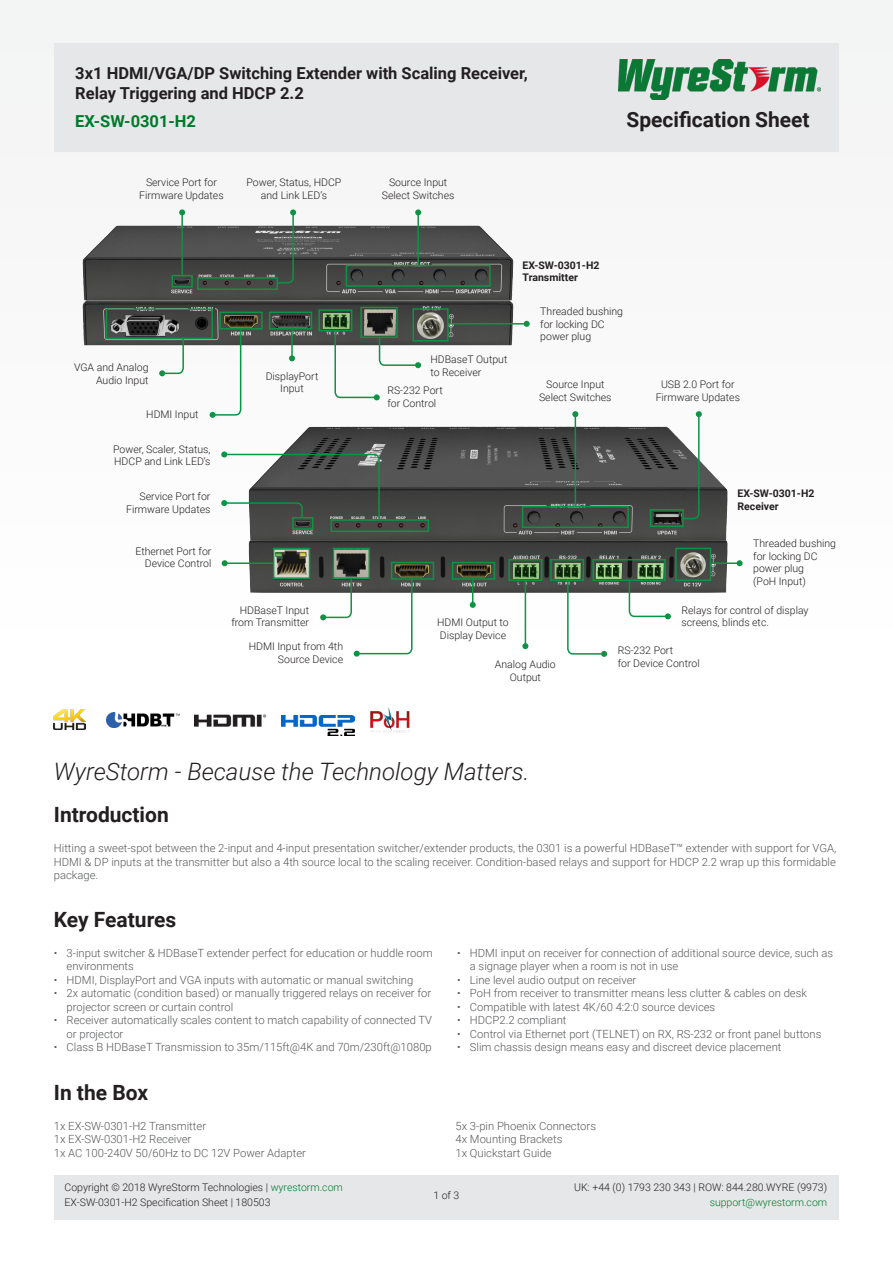
<style>
.page{position:relative;width:893px;height:1263px;background:#fff}
.page>*{position:absolute;margin:0;border:0;box-sizing:border-box;transform-origin:0 0}
.t1{font:italic 300 24px "Roboto";color:#231f20}
.t2{font:700 21px "Roboto";color:#231f20}
.t3{font:700 16.5px/19.8px "Roboto";color:#231f20}
.t4{font:700 16.5px "Roboto";color:#00792c}
.t5{font:300 11.25px/13.5px "Roboto";color:#57585a}
.t6{font:300 10.5px/12.6px "Roboto";color:#231f20}
.t7{font:700 10.5px "Roboto";color:#231f20}
.t8{font:300 10.5px "Roboto";color:#00792c}
.s1{color:#00792c}
</style>
<div class="page">
<div style="left:0;top:0;width:893px;height:658px;background:#f9f9f9"></div>
<div style="left:54px;top:1175px;width:785px;height:44px;background:#e6e7e9"></div>
<div style="left:54px;top:43px;width:785px;height:109px;background:#e6e7e9"></div>
<img style="left:618px;top:59px;width:203px;height:41px">
<img style="left:195px;top:714px;width:71px;height:13px">
<img style="left:107px;top:712px;width:72px;height:16px">
<img style="left:370px;top:708px;width:40px;height:24px">
<img style="left:282px;top:715px;width:72px;height:20px">
<img style="left:54px;top:710px;width:31px;height:20px">
<img style="left:82px;top:302px;width:432px;height:44px">
<img style="left:82px;top:225px;width:432px;height:77px">
<div style="left:360px;top:307px;width:38px;height:31px;border:2px solid #0d9344"></div>
<div style="left:106px;top:308px;width:107px;height:31px;border:2px solid #0d9344"></div>
<div style="left:412px;top:308px;width:37px;height:34px;border:2px solid #0d9344"></div>
<hr style="left:291px;top:330px;width:2px;height:28px;background:#0d9344">
<svg style="left:289px;top:355px;width:6px;height:6px"></svg>
<hr style="left:181px;top:212px;width:2px;height:63px;background:#0d9344">
<svg style="left:179px;top:209px;width:6px;height:6px"></svg>
<svg style="left:277px;top:209px;width:19px;height:75px"></svg>
<svg style="left:334px;top:330px;width:87px;height:70px"></svg>
<svg style="left:210px;top:328px;width:32px;height:90px"></svg>
<svg style="left:159px;top:336px;width:26px;height:40px"></svg>
<hr style="left:417px;top:212px;width:2px;height:53px;background:#0d9344">
<svg style="left:415px;top:209px;width:6px;height:6px"></svg>
<div style="left:172px;top:275px;width:21px;height:13px;border:2px solid #0d9344"></div>
<div style="left:197px;top:277px;width:81px;height:13px;border:2px solid #0d9344"></div>
<div style="left:346px;top:265px;width:145px;height:22px;border:2px solid #0d9344"></div>
<hr style="left:449px;top:323px;width:78px;height:2px;background:#0d9344">
<svg style="left:524px;top:321px;width:6px;height:6px"></svg>
<div style="left:219px;top:312px;width:44px;height:18px;border:2px solid #0d9344"></div>
<img style="left:248px;top:542px;width:480px;height:52px">
<img style="left:249px;top:426px;width:479px;height:116px">
<div style="left:333px;top:548px;width:37px;height:31px;border:2px solid #0d9344"></div>
<div style="left:273px;top:548px;width:37px;height:31px;border:2px solid #0d9344"></div>
<div style="left:675px;top:548px;width:36px;height:33px;border:2px solid #0d9344"></div>
<svg style="left:221px;top:451px;width:160px;height:70px"></svg>
<svg style="left:682px;top:411px;width:20px;height:109px"></svg>
<svg style="left:470px;top:580px;width:6px;height:28px"></svg>
<hr style="left:525px;top:580px;width:1px;height:66px;background:#0d9344">
<svg style="left:522px;top:643px;width:6px;height:6px"></svg>
<svg style="left:320px;top:577px;width:93px;height:80px"></svg>
<hr style="left:575px;top:414px;width:1px;height:92px;background:#0d9344">
<svg style="left:572px;top:411px;width:6px;height:6px"></svg>
<div style="left:292px;top:517px;width:21px;height:13px;border:2px solid #0d9344"></div>
<div style="left:330px;top:519px;width:99px;height:13px;border:2px solid #0d9344"></div>
<div style="left:522px;top:506px;width:107px;height:22px;border:2px solid #0d9344"></div>
<hr style="left:711px;top:562px;width:29px;height:2px;background:#0d9344">
<svg style="left:737px;top:560px;width:6px;height:6px"></svg>
<hr style="left:225px;top:562px;width:48px;height:2px;background:#0d9344">
<svg style="left:222px;top:560px;width:6px;height:6px"></svg>
<div style="left:391px;top:562px;width:43px;height:18px;border:2px solid #0d9344"></div>
<div style="left:452px;top:562px;width:43px;height:18px;border:2px solid #0d9344"></div>
<div style="left:650px;top:509px;width:34px;height:18px;border:2px solid #0d9344"></div>
<div style="left:269px;top:312px;width:43px;height:18px;border:2px solid #0d9344"></div>
<div style="left:318px;top:309px;width:34px;height:22px;border:2px solid #0d9344"></div>
<div style="left:508px;top:559px;width:34px;height:22px;border:2px solid #0d9344"></div>
<div style="left:550px;top:559px;width:34px;height:22px;border:2px solid #0d9344"></div>
<div style="left:592px;top:559px;width:74px;height:22px;border:2px solid #0d9344"></div>
<svg style="left:628px;top:579px;width:43px;height:40px"></svg>
<svg style="left:566px;top:578px;width:41px;height:79px"></svg>
<p class="t3" style="left:75px;top:63px;width:454px">3x1 HDMI/VGA/DP Switching Extender with Scaling Receiver,<br>Relay Triggering and HDCP 2.2</p>
<p class="t4" style="left:75px;top:109px;width:122px">EX-SW-0301-H2</p>
<p class="t2" style="left:627px;top:105px;width:185px">Specification Sheet</p>
<p class="t6" style="left:139px;top:176px;width:86px;text-align:center">Service Port for<br>Firmware Updates</p>
<p class="t6" style="left:247px;top:176px;width:96px;text-align:center">Power, Status, HDCP and Link LED’s</p>
<p class="t6" style="left:389px;top:176px;width:60px">Source Input</p>
<p class="t6" style="left:382px;top:188px;width:74px">Select Switches</p>
<p class="t6" style="left:74px;top:360px;width:76px;text-align:right">VGA and Analog<br>Audio Input</p>
<p class="t6" style="left:146px;top:407px;width:54px">HDMI Input</p>
<p class="t6" style="left:113px;top:442px;width:99px">Power, Scaler, Status,<br>HDCP and Link LED’s</p>
<p class="t6" style="left:126px;top:490px;width:86px;text-align:right">Service Port for<br>Firmware Updates</p>
<p class="t6" style="left:135px;top:544px;width:78px;text-align:right">Ethernet Port for<br>Device Control</p>
<p class="t6" style="left:266px;top:369px;width:54px;text-align:center">DisplayPort<br>Input</p>
<p class="t6" style="left:240px;top:603px;width:71px">HDBaseT Input</p>
<p class="t6" style="left:231px;top:616px;width:79px">from Transmitter</p>
<p class="t6" style="left:249px;top:639px;width:96px;text-align:right">HDMI Input from 4th<br>Source Device</p>
<p class="t7" style="left:523px;top:258px;width:78px">EX-SW-0301-H2</p>
<p class="t7" style="left:523px;top:270px;width:57px">Transmitter</p>
<p class="t6" style="left:430px;top:353px;width:78px">HDBaseT Output</p>
<p class="t6" style="left:430px;top:366px;width:52px">to Receiver</p>
<p class="t6" style="left:387px;top:384px;width:57px">RS-232 Port for Control</p>
<p class="t6" style="left:540px;top:305px;width:84px">Threaded bushing for locking DC power plug</p>
<p class="t6" style="left:546px;top:377px;width:60px">Source Input</p>
<p class="t6" style="left:539px;top:390px;width:74px">Select Switches</p>
<p class="t6" style="left:656px;top:377px;width:86px;text-align:center">USB 2.0 Port for<br>Firmware Updates</p>
<p class="t7" style="left:738px;top:486px;width:78px">EX-SW-0301-H2</p>
<p class="t7" style="left:738px;top:499px;width:43px">Receiver</p>
<p class="t6" style="left:753px;top:537px;width:84px">Threaded bushing for locking DC power plug<br>(PoH Input)</p>
<p class="t6" style="left:437px;top:616px;width:73px">HDMI Output to<br>Display Device</p>
<p class="t6" style="left:495px;top:658px;width:62px;text-align:center">Analog Audio<br>Output</p>
<p class="t6" style="left:681px;top:603px;width:129px">Relays for control of display screens, blinds etc.</p>
<p class="t6" style="left:618px;top:644px;width:57px">RS-232 Port</p>
<p class="t6" style="left:618px;top:656px;width:83px">for Device Control</p>
<p class="t1" style="left:54px;top:755px;width:477px">WyreStorm - Because the Technology Matters.</p>
<p class="t2" style="left:54px;top:800px;width:116px">Introduction</p>
<p class="t5" style="left:54px;top:841px;width:784px;text-align:justify">Hitting a sweet-spot between the 2-input and 4-input presentation switcher/extender products, the 0301 is a powerful HDBaseT™ extender with support for VGA, HDMI &amp; DP inputs at the transmitter but also a 4th source local to the scaling receiver. Condition-based relays and support for HDCP 2.2 wrap up this formidable package.</p>
<p class="t2" style="left:54px;top:905px;width:124px">Key Features</p>
<p class="t5" style="left:67px;top:945px;width:368px;text-indent:-13px">• 3-input switcher &amp; HDBaseT extender perfect for education or huddle room environments</p>
<p class="t5" style="left:54px;top:972px;width:361px">• HDMI, DisplayPort and VGA inputs with automatic or manual switching</p>
<p class="t5" style="left:67px;top:986px;width:366px;text-indent:-13px">• 2x automatic (condition based) or manually triggered relays on receiver for projector screen or curtain control</p>
<p class="t5" style="left:67px;top:1013px;width:367px;text-indent:-13px">• Receiver automatically scales content to match capability of connected TV or projector</p>
<p class="t5" style="left:54px;top:1040px;width:379px">• Class B HDBaseT Transmission to 35m/115ft@4K and 70m/230ft@1080p</p>
<p class="t2" style="left:54px;top:1078px;width:96px">In the Box</p>
<p class="t5" style="left:54px;top:1118px;width:154px">1x EX-SW-0301-H2 Transmitter</p>
<p class="t5" style="left:54px;top:1132px;width:139px">1x EX-SW-0301-H2 Receiver</p>
<p class="t5" style="left:54px;top:1145px;width:254px">1x AC 100-240V 50/60Hz to DC 12V Power Adapter</p>
<p class="t5" style="left:470px;top:945px;width:365px;text-indent:-13px">• HDMI input on receiver for connection of additional source device, such as a signage player when a room is not in use</p>
<p class="t5" style="left:457px;top:972px;width:181px">• Line level audio output on receiver</p>
<p class="t5" style="left:457px;top:986px;width:351px">• PoH from receiver to transmitter means less clutter &amp; cables on desk</p>
<p class="t5" style="left:457px;top:999px;width:260px">• Compatible with latest 4K/60 4:2:0 source devices</p>
<p class="t5" style="left:457px;top:1013px;width:111px">• HDCP2.2 compliant</p>
<p class="t5" style="left:457px;top:1026px;width:366px">• Control via Ethernet port (TELNET) on RX, RS-232 or front panel buttons</p>
<p class="t5" style="left:457px;top:1040px;width:326px">• Slim chassis design means easy and discreet device placement</p>
<p class="t5" style="left:455px;top:1118px;width:142px">5x 3-pin Phoenix Connectors</p>
<p class="t5" style="left:455px;top:1132px;width:108px">4x Mounting Brackets</p>
<p class="t5" style="left:455px;top:1145px;width:98px">1x Quickstart Guide</p>
<p class="t6" style="left:65px;top:1181px;width:280px">Copyright © 2018 WyreStorm Technologies | <span class="s1">wyrestorm.com</span></p>
<p class="t6" style="left:65px;top:1196px;width:207px">EX-SW-0301-H2 Specification Sheet | 180503</p>
<p class="t6" style="left:433px;top:1189px;width:27px">1 of 3</p>
<p class="t6" style="left:574px;top:1181px;width:255px">UK: +44 (0) 1793 230 343 | ROW: 844.280.WYRE (9973)</p>
<p class="t8" style="left:710px;top:1195px;width:119px">support@wyrestorm.com</p>
</div>
